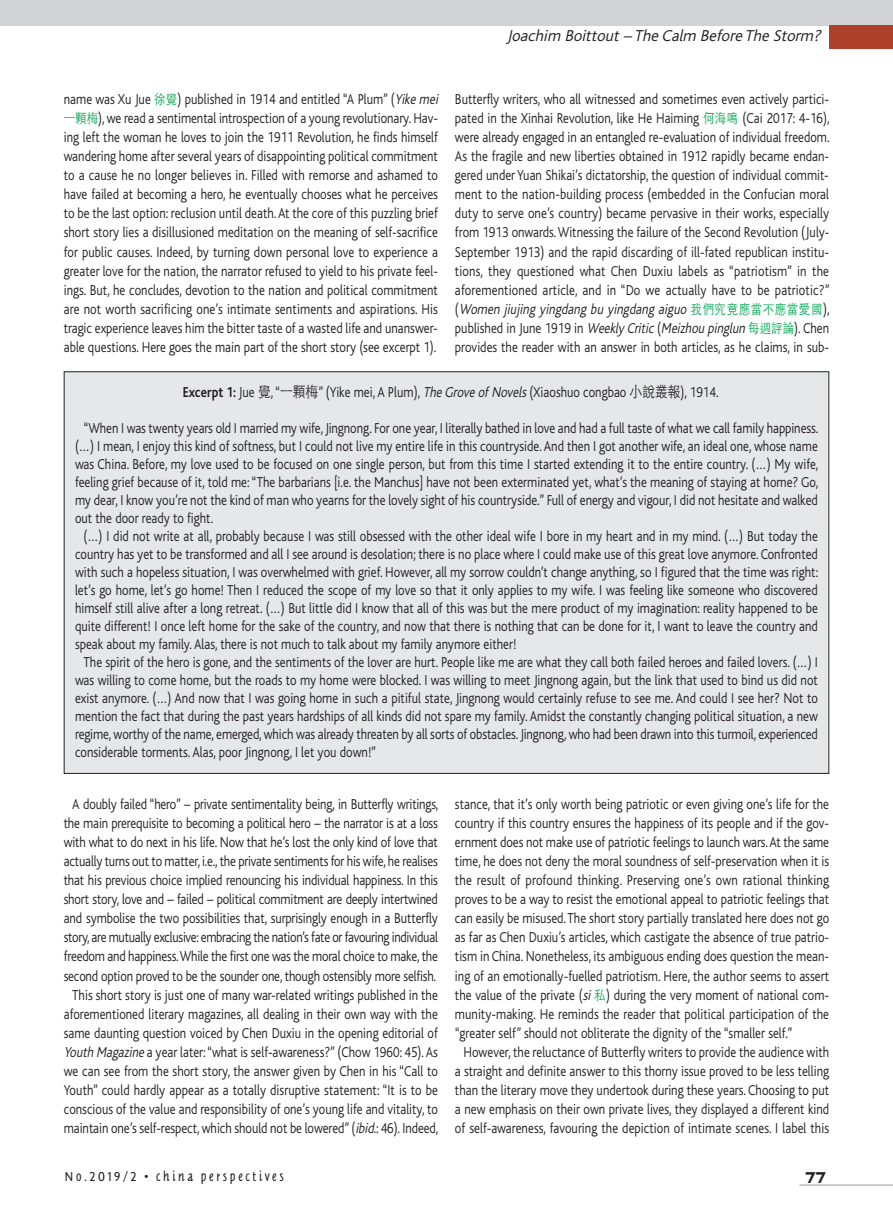
<style>
.page{position:relative;width:893px;height:1212px;background:#fff}
.page>*{position:absolute;margin:0;border:0;box-sizing:border-box;transform-origin:0 0}
.t1{font:italic 300 16.5px "Bliss";color:#231f20}
.t2{font:300 15px/19px "Bliss";color:#231f20;scale:.85 1}
.t3{font:15px "Sui Generis Deluxe";color:#231f20;scale:.9 1}
.t4{font:13.5px "Tannhauser Plain";letter-spacing:.2em;color:#231f20}
.s1{font-family:"ST Heiti TC";font-size:13.5px;color:#00a54f}
.s2{font-style:italic}
.s3{font-weight:700}
.s4{font-family:"ST Heiti TC"}
</style>
<div class="page">
<div style="left:0;top:0;width:893px;height:26px;background:#d1d2d4"></div>
<hr style="left:799px;top:1185px;width:94px;height:1px;background:#939598">
<div style="left:829px;top:25px;width:64px;height:23px;background:#af402b"></div>
<div style="left:65px;top:372px;width:763px;height:401px;background:#e6e7e9"></div>
<p class="t1" style="left:507px;top:29px;width:319px">Joachim Boittout– The Calm Before The Storm?</p>
<p class="t2" style="left:64px;top:91px;width:445px">name was Xu Jue <span class="s1">徐覺</span>) published in 1914 and entitled “A Plum” (<span class="s2">Yike mei</span><span class="s1">一顆梅</span>), we read a sentimental introspection of a young revolutionary. Hav&shy;ing left the woman he loves to join the 1911 Revolution, he finds himself wandering home after several years of disappointing political commitment to a cause he no longer believes in. Filled with remorse and ashamed to have failed at becoming a hero, he eventually chooses what he perceives to be the last option: reclusion until death. At the core of this puzzling brief short story lies a disillusioned meditation on the meaning of self-sacrifice for public causes. Indeed, by turning down personal love to experience a greater love for the nation, the narrator refused to yield to his private feel&shy;ings. But, he concludes, devotion to the nation and political commitment are not worth sacrificing one’s intimate sentiments and aspirations. His tragic experience leaves him the bitter taste of a wasted life and unanswer&shy;able questions. Here goes the main part of the short story (see excerpt 1).</p>
<p class="t2" style="left:455px;top:91px;width:442px;text-align:justify">Butterfly writers, who all witnessed and sometimes even actively partici&shy;pated in the Xinhai Revolution, like He Haiming <span class="s1">何海鳴</span> (Cai 2017: 4-16), were already engaged in an entangled re-evaluation of individual freedom.<br>As the fragile and new liberties obtained in 1912 rapidly became endan&shy;gered under Yuan Shikai’s dictatorship, the question of individual commit&shy;ment to the nation-building process (embedded in the Confucian moral duty to serve one’s country) became pervasive in their works, especially from 1913 onwards. Witnessing the failure of the Second Revolution (July-September 1913) and the rapid discarding of ill-fated republican institu&shy;tions, they questioned what Chen Duxiu labels as “patriotism” in the aforementioned article, and in “Do we actually have to be patriotic?” ( <span class="s2">Women jiujing yingdang bu yingdang aiguo</span> <span class="s1">我們究竟應當不應當愛國</span> ) , published in June 1919 in <span class="s2">Weekly Critic</span>(<span class="s2">Meizhou pinglun</span> <span class="s1">每週評論</span>). Chen provides the reader with an answer in both articles, as he claims, in sub-</p>
<p class="t2" style="left:183px;top:384px;width:632px"><span class="s3">Excerpt 1:</span> Jue <span class="s4">覺</span>,“<span class="s4">一顆梅</span>” (Yike mei, A Plum), <span class="s2">The Grove of Novels</span>(Xiaoshuo congbao <span class="s4">小說叢報</span>), 1914.</p>
<p class="t2" style="left:84px;top:420px;width:866px">“When I was twenty years old I married my wife, Jingnong. For one year, I literally bathed in love and had a full taste of what we call family happiness.</p>
<p class="t2" style="left:75px;top:438px;width:875px">(…) I mean, I enjoy this kind of softness, but I could not live my entire life in this countryside. And then I got another wife, an ideal one, whose name</p>
<p class="t2" style="left:75px;top:456px;width:876px">was China. Before, my love used to be focused on one single person, but from this time I started extending it to the entire country. (…) My wife,</p>
<p class="t2" style="left:75px;top:474px;width:876px">feeling grief because of it, told me: “The barbarians [i.e. the Manchus] have not been exterminated yet, what’s the meaning of staying at home? Go,</p>
<p class="t2" style="left:75px;top:492px;width:875px">my dear, I know you’re not the kind of man who yearns for the lovely sight of his countryside.” Full of energy and vigour, I did not hesitate and walked</p>
<p class="t2" style="left:75px;top:510px;width:164px">out the door ready to fight.</p>
<p class="t2" style="left:84px;top:528px;width:865px">(…) I did not write at all, probably because I was still obsessed with the other ideal wife I bore in my heart and in my mind. (…) But today the</p>
<p class="t2" style="left:75px;top:546px;width:875px">country has yet to be transformed and all I see around is desolation; there is no place where I could make use of this great love anymore. Confronted</p>
<p class="t2" style="left:75px;top:564px;width:876px">with such a hopeless situation, I was overwhelmed with grief. However, all my sorrow couldn’t change anything, so I figured that the time was right:</p>
<p class="t2" style="left:75px;top:582px;width:875px">let’s go home, let’s go home! Then I reduced the scope of my love so that it only applies to my wife. I was feeling like someone who discovered</p>
<p class="t2" style="left:75px;top:600px;width:875px">himself still alive after a long retreat. (…) But little did I know that all of this was but the mere product of my imagination: reality happened to be</p>
<p class="t2" style="left:75px;top:618px;width:875px">quite different! I once left home for the sake of the country, and now that there is nothing that can be done for it, I want to leave the country and</p>
<p class="t2" style="left:75px;top:636px;width:521px">speak about my family. Alas, there is not much to talk about my family anymore either!</p>
<p class="t2" style="left:84px;top:654px;width:865px">The spirit of the hero is gone, and the sentiments of the lover are hurt. People like me are what they call both failed heroes and failed lovers. (…) I</p>
<p class="t2" style="left:75px;top:672px;width:875px">was willing to come home, but the roads to my home were blocked. I was willing to meet Jingnong again, but the link that used to bind us did not</p>
<p class="t2" style="left:75px;top:690px;width:875px">exist anymore. (…) And now that I was going home in such a pitiful state, Jingnong would certainly refuse to see me. And could I see her? Not to</p>
<p class="t2" style="left:75px;top:708px;width:875px">mention the fact that during the past years hardships of all kinds did not spare my family. Amidst the constantly changing political situation, a new</p>
<p class="t2" style="left:75px;top:726px;width:875px">regime, worthy of the name, emerged, which was already threaten by all sorts of obstacles. Jingnong, who had been drawn into this turmoil, experienced</p>
<p class="t2" style="left:75px;top:744px;width:356px">considerable torments. Alas, poor Jingnong, I let you down!”</p>
<p class="t2" style="left:64px;top:796px;width:442px;text-align:center">A doubly failed “hero” – private sentimentality being, in Butterfly writings, the main prerequisite to becoming a political hero – the narrator is at a loss with what to do next in his life. Now that he’s lost the only kind of love that actually turns out to matter, i.e., the private sentiments for his wife, he realises that his previous choice implied renouncing his individual happiness. In this short story, love and – failed – political commitment are deeply intertwined and symbolise the two possibilities that, surprisingly enough in a Butterfly story, are mutually exclusive: embracing the nation’s fate or favouring individual freedom and happiness. While the first one was the moral choice to make, the second option proved to be the sounder one, though ostensibly more selfish.<br>This short story is just one of many war-related writings published in the aforementioned literary magazines, all dealing in their own way with the same daunting question voiced by Chen Duxiu in the opening editorial of <span class="s2">Youth Magazine</span> a year later: “what is self-awareness?” (Chow 1960: 45). As we can see from the short story, the answer given by Chen in his “Call to Youth” could hardly appear as a totally disruptive statement: “It is to be conscious of the value and responsibility of one’s young life and vitality, to maintain one’s self-respect, which should not be lowered” (<span class="s2">ibid.</span>: 46). Indeed,</p>
<p class="t2" style="left:455px;top:796px;width:442px">stance, that it’s only worth being patriotic or even giving one’s life for the</p>
<p class="t2" style="left:455px;top:815px;width:442px">country if this country ensures the happiness of its people and if the gov-</p>
<p class="t2" style="left:455px;top:834px;width:442px">ernment does not make use of patriotic feelings to launch wars. At the same</p>
<p class="t2" style="left:455px;top:853px;width:442px">time, he does not deny the moral soundness of self-preservation when it is</p>
<p class="t2" style="left:455px;top:872px;width:442px">the result of profound thinking. Preserving one’s own rational thinking</p>
<p class="t2" style="left:455px;top:891px;width:442px">proves to be a way to resist the emotional appeal to patriotic feelings that</p>
<p class="t2" style="left:455px;top:910px;width:442px">can easily be misused. The short story partially translated here does not go</p>
<p class="t2" style="left:455px;top:929px;width:442px">as far as Chen Duxiu’s articles, which castigate the absence of true patrio-</p>
<p class="t2" style="left:455px;top:948px;width:442px">tism in China. Nonetheless, its ambiguous ending does question the mean-</p>
<p class="t2" style="left:455px;top:967px;width:442px">ing of an emotionally-fuelled patriotism. Here, the author seems to assert</p>
<p class="t2" style="left:455px;top:986px;width:442px">the value of the private (<span class="s2">si</span> <span class="s1">私</span>) during the very moment of national com-</p>
<p class="t2" style="left:455px;top:1005px;width:442px">munity-making. He reminds the reader that political participation of the</p>
<p class="t2" style="left:455px;top:1024px;width:399px">“greater self” should not obliterate the dignity of the “smaller self.”</p>
<p class="t2" style="left:463px;top:1044px;width:432px">However, the reluctance of Butterfly writers to provide the audience with</p>
<p class="t2" style="left:455px;top:1063px;width:442px">a straight and definite answer to this thorny issue proved to be less telling</p>
<p class="t2" style="left:455px;top:1082px;width:442px">than the literary move they undertook during these years. Choosing to put</p>
<p class="t2" style="left:455px;top:1101px;width:442px">a new emphasis on their own private lives, they displayed a different kind</p>
<p class="t2" style="left:455px;top:1120px;width:442px">of self-awareness, favouring the depiction of intimate scenes. I label this</p>
<p class="t4" style="left:65px;top:1170px;width:220px">No.2019/2 • china perspectives</p>
<p class="t3" style="left:805px;top:1171px;width:24px">77</p>
</div>
